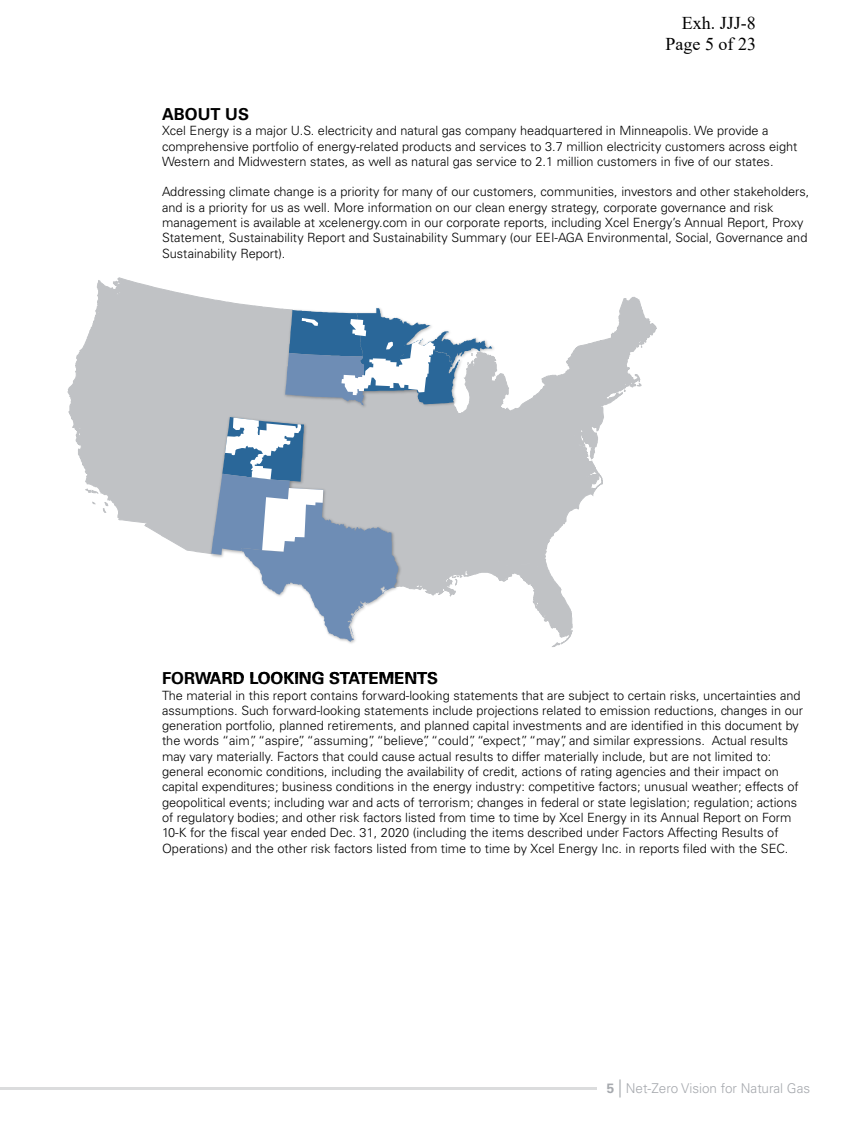
<style>
.page{position:relative;width:864px;height:1134px;background:#fff}
.page>*{position:absolute;margin:0;border:0;box-sizing:border-box;transform-origin:0 0}
.t1{font:18px/21.6px "Times New Roman";color:#000;text-align:right}
.t2{font:700 16.5px "Univers LT Std";color:#000}
.t3{font:300 13.5px "Univers LT Std";color:#a6a9ae}
.t4{font:300 12.75px/15.3px "Univers LT Std";color:#000}
.s1{font-weight:700}
.s2{font-size:18px}
</style>
<div class="page">
<hr style="left:0;top:1088px;width:597px;height:2px;background:#dbdcdd">
<svg style="left:68px;top:278px;width:588px;height:369px"></svg>
<h1 class="t1" style="left:666px;top:11px;width:92px">Exh. JJJ-8<br>Page 5 of 23</h1>
<p class="t2" style="left:162px;top:104px;width:89px">ABOUT US</p>
<p class="t4" style="left:162px;top:123px;width:637px">Xcel Energy is a major U.S. electricity and natural gas company headquartered in Minneapolis. We provide a comprehensive portfolio of energy-related products and services to 3.7 million electricity customers across eight<br>Western and Midwestern states, as well as natural gas service to 2.1 million customers in five of our states.</p>
<p class="t4" style="left:162px;top:184px;width:649px">Addressing climate change is a priority for many of our customers, communities, investors and other stakeholders, and is a priority for us as well. More information on our clean energy strategy, corporate governance and risk management is available at xcelenergy.com in our corporate reports, including Xcel Energy’s Annual Report, Proxy Statement, Sustainability Report and Sustainability Summary (our EEI-AGA Environmental, Social, Governance and Sustainability Report).</p>
<p class="t2" style="left:162px;top:669px;width:278px">FORWARD LOOKING STATEMENTS</p>
<p class="t4" style="left:162px;top:687px;width:643px">The material in this report contains forward-looking statements that are subject to certain risks, uncertainties and assumptions. Such forward-looking statements include projections related to emission reductions, changes in our generation portfolio, planned retirements, and planned capital investments and are identified in this document by the words “aim”, “aspire”, “assuming”, “believe”, “could”, “expect”, “may”, and similar expressions. Actual results may vary materially. Factors that could cause actual results to differ materially include, but are not limited to: general economic conditions, including the availability of credit, actions of rating agencies and their impact on capital expenditures; business conditions in the energy industry: competitive factors; unusual weather; effects of geopolitical events; including war and acts of terrorism; changes in federal or state legislation; regulation; actions of regulatory bodies; and other risk factors listed from time to time by Xcel Energy in its Annual Report on Form 10-K for the fiscal year ended Dec. 31, 2020 (including the items described under Factors Affecting Results of Operations) and the other risk factors listed from time to time by Xcel Energy Inc. in reports filed with the SEC.</p>
<p class="t3" style="left:607px;top:1080px;width:205px"><span class="s1">5</span> <span class="s2">|</span> Net-Zero Vision for Natural Gas</p>
</div>
